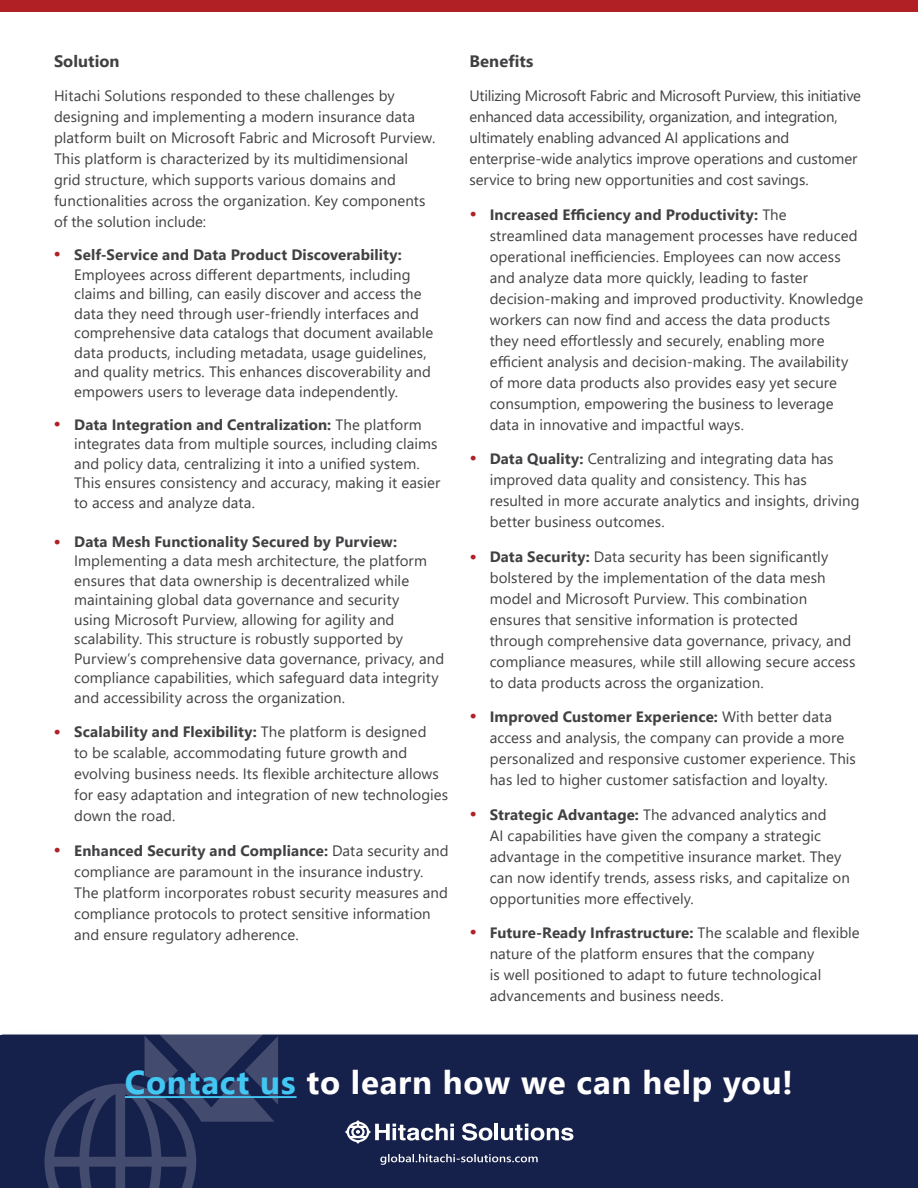
<style>
.page{position:relative;width:918px;height:1188px;background:#fff}
.page>*{position:absolute;margin:0;border:0;box-sizing:border-box;transform-origin:0 0}
.t1{font:700 33px "Segoe UI";letter-spacing:.02em;color:#fff}
.t2{font:700 18px "Segoe UI";color:#b02026}
.t3{font:700 16.5px "Segoe UI";letter-spacing:.005em;color:#414042}
.t4{font:15px/21px "Segoe UI";letter-spacing:.005em;color:#414042}
.t5{font:700 15px "Segoe UI";letter-spacing:.01em;color:#414042}
.s1{font-weight:700}
.s2{color:#42c7f3}
</style>
<div class="page">
<div style="left:0;top:0;width:918px;height:11px;background:#b12025"></div>
<div style="left:0;top:1031px;width:918px;height:157px;background:#abc2d9;opacity:.4"></div>
<div style="left:0;top:1035px;width:918px;height:153px;background:#16214b"></div>
<svg style="left:380px;top:1154px;width:158px;height:11px;background:#4d5575"></svg>
<svg style="left:345px;top:1120px;width:109px;height:24px"></svg>
<svg style="left:450px;top:1128px;width:4px;height:12px"></svg>
<svg style="left:462px;top:1123px;width:30px;height:18px"></svg>
<hr style="left:495px;top:1124px;width:3px;height:16px;background:#fff">
<svg style="left:501px;top:1124px;width:72px;height:17px"></svg>
<svg style="left:45px;top:1034px;width:233px;height:154px;background:#273158"></svg>
<hr style="left:125px;top:1096px;width:172px;height:2px;background:#42c7f3">
<p class="t3" style="left:54px;top:45px;width:67px">Solution</p>
<p class="t4" style="left:54px;top:84px;width:383px">Hitachi Solutions responded to these challenges by designing and implementing a modern insurance data platform built on Microsoft Fabric and Microsoft Purview.<br>This platform is characterized by its multidimensional grid structure, which supports various domains and functionalities across the organization. Key components of the solution include:</p>
<p class="t5" style="left:74px;top:241px;width:329px">Self-Service and Data Product Discoverability:</p>
<p class="t4" style="left:74px;top:263px;width:361px;line-height:19.5px">Employees across different departments, including claims and billing, can easily discover and access the data they need through user-friendly interfaces and comprehensive data catalogs that document available data products, including metadata, usage guidelines, and quality metrics. This enhances discoverability and empowers users to leverage data independently.</p>
<p class="t4" style="left:74px;top:413px;width:368px;line-height:19.5px"><span class="s1">Data Integration and Centralization:</span> The platform integrates data from multiple sources, including claims and policy data, centralizing it into a unified system.<br>This ensures consistency and accuracy, making it easier to access and analyze data.</p>
<p class="t5" style="left:74px;top:527px;width:324px">Data Mesh Functionality Secured by Purview:</p>
<p class="t4" style="left:74px;top:550px;width:372px;line-height:19.5px">Implementing a data mesh architecture, the platform ensures that data ownership is decentralized while maintaining global data governance and security<br>using Microsoft Purview, allowing for agility and scalability. This structure is robustly supported by Purview’s comprehensive data governance, privacy, and compliance capabilities, which safeguard data integrity and accessibility across the organization.</p>
<p class="t4" style="left:74px;top:720px;width:375px"><span class="s1">Scalability and Flexibility:</span> The platform is designed<br>to be scalable, accommodating future growth and evolving business needs. Its flexible architecture allows for easy adaptation and integration of new technologies down the road.</p>
<p class="t4" style="left:74px;top:839px;width:376px"><span class="s1">Enhanced Security and Compliance:</span> Data security and compliance are paramount in the insurance industry.<br>The platform incorporates robust security measures and compliance protocols to protect sensitive information and ensure regulatory adherence.</p>
<p class="t2" style="left:53px;top:235px;width:9px">•</p>
<p class="t2" style="left:53px;top:406px;width:9px">•</p>
<p class="t2" style="left:53px;top:523px;width:9px">•</p>
<p class="t2" style="left:53px;top:714px;width:9px">•</p>
<p class="t2" style="left:53px;top:831px;width:9px">•</p>
<p class="t3" style="left:469px;top:45px;width:65px">Benefits</p>
<p class="t4" style="left:469px;top:84px;width:393px">Utilizing Microsoft Fabric and Microsoft Purview, this initiative enhanced data accessibility, organization, and integration, ultimately enabling advanced AI applications and enterprise-wide analytics improve operations and customer service to bring new opportunities and cost savings.</p>
<p class="t4" style="left:490px;top:203px;width:375px"><span class="s1">Increased Efficiency and Productivity:</span> The streamlined data management processes have reduced operational inefficiencies. Employees can now access and analyze data more quickly, leading to faster decision-making and improved productivity. Knowledge workers can now find and access the data products<br>they need effortlessly and securely, enabling more efficient analysis and decision-making. The availability of more data products also provides easy yet secure consumption, empowering the business to leverage data in innovative and impactful ways.</p>
<p class="t4" style="left:490px;top:447px;width:371px"><span class="s1">Data Quality:</span> Centralizing and integrating data has improved data quality and consistency. This has resulted in more accurate analytics and insights, driving better business outcomes.</p>
<p class="t4" style="left:490px;top:545px;width:367px"><span class="s1">Data Security:</span> Data security has been significantly bolstered by the implementation of the data mesh model and Microsoft Purview. This combination ensures that sensitive information is protected through comprehensive data governance, privacy, and compliance measures, while still allowing secure access to data products across the organization.</p>
<p class="t4" style="left:490px;top:705px;width:368px"><span class="s1">Improved Customer Experience:</span> With better data access and analysis, the company can provide a more personalized and responsive customer experience. This has led to higher customer satisfaction and loyalty.</p>
<p class="t4" style="left:490px;top:803px;width:362px"><span class="s1">Strategic Advantage:</span> The advanced analytics and<br>AI capabilities have given the company a strategic advantage in the competitive insurance market. They can now identify trends, assess risks, and capitalize on opportunities more effectively.</p>
<p class="t4" style="left:490px;top:921px;width:372px"><span class="s1">Future-Ready Infrastructure:</span> The scalable and flexible nature of the platform ensures that the company<br>is well positioned to adapt to future technological advancements and business needs.</p>
<p class="t2" style="left:470px;top:196px;width:9px">•</p>
<p class="t2" style="left:470px;top:439px;width:9px">•</p>
<p class="t2" style="left:470px;top:539px;width:9px">•</p>
<p class="t2" style="left:470px;top:698px;width:9px">•</p>
<p class="t2" style="left:470px;top:795px;width:9px">•</p>
<p class="t2" style="left:470px;top:914px;width:9px">•</p>
<h1 class="t1" style="left:125px;top:1051px;width:670px"><span class="s2">Contact us</span> to learn how we can help you!</h1>
</div>
